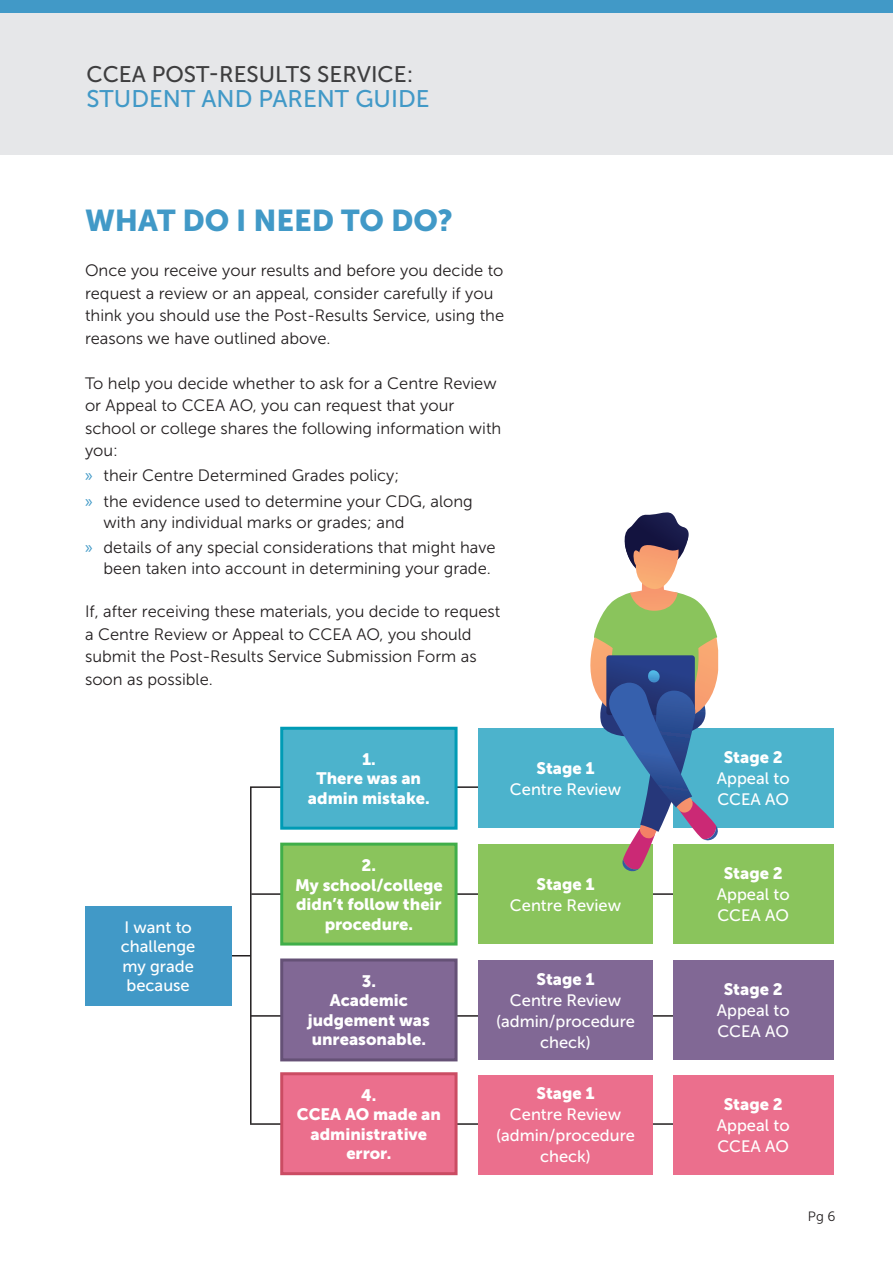
<style>
.page{position:relative;width:893px;height:1263px;background:#fff}
.page>*{position:absolute;margin:0;border:0;box-sizing:border-box;transform-origin:0 0}
.t1{font:30px "Museo Sans 900";color:#4199c7}
.t2{font:24px "Museo Sans 500";color:#4199c7}
.t3{font:22.5px "Museo Sans 500";color:#3e3e3f}
.Body-copy{font:16.5px/22.5px "Museo Sans 300";color:#231f20}
.t4{font:16.5px/19.5px "Museo Sans 900";color:#fff}
.t5{font:16.5px/21px "Museo Sans 500";color:#fff;text-align:center}
.t6{font:13.5px "Museo Sans 300";color:#231f20}
.s1{font-family:"Myriad Pro";font-size:18px;color:#4199c7}
</style>
<div class="page">
<div style="left:0;top:0;width:893px;height:154px;background:#e6e7e9"></div>
<svg style="left:231px;top:955px;width:18px;height:1px"></svg>
<svg style="left:249px;top:786px;width:424px;height:339px"></svg>
<div style="left:0;top:0;width:893px;height:13px;background:#4199c7"></div>
<div style="left:85px;top:906px;width:146px;height:100px;background:#4199c7"></div>
<div style="left:282px;top:728px;width:174px;height:100px;background:#4cb3cc"></div>
<div style="left:280px;top:727px;width:178px;height:103px;border:3px solid #009bb5"></div>
<div style="left:478px;top:728px;width:175px;height:100px;background:#4cb3cc"></div>
<div style="left:673px;top:728px;width:160px;height:100px;background:#4cb3cc"></div>
<div style="left:282px;top:844px;width:174px;height:100px;background:#8ac45c"></div>
<div style="left:280px;top:843px;width:178px;height:102px;border:3px solid #40ae49"></div>
<div style="left:478px;top:844px;width:175px;height:100px;background:#8ac45c"></div>
<div style="left:673px;top:844px;width:160px;height:100px;background:#8ac45c"></div>
<div style="left:282px;top:960px;width:174px;height:100px;background:#816895"></div>
<div style="left:280px;top:958px;width:178px;height:103px;border:3px solid #655176"></div>
<div style="left:282px;top:1074px;width:174px;height:100px;background:#eb6f8d"></div>
<div style="left:280px;top:1072px;width:178px;height:103px;border:3px solid #cb4c63"></div>
<div style="left:478px;top:960px;width:175px;height:100px;background:#816895"></div>
<div style="left:478px;top:1075px;width:175px;height:100px;background:#eb6f8d"></div>
<div style="left:673px;top:960px;width:160px;height:100px;background:#816895"></div>
<div style="left:673px;top:1075px;width:160px;height:100px;background:#eb6f8d"></div>
<svg style="left:574px;top:512px;width:145px;height:359px"></svg>
<p class="t3" style="left:87px;top:62px;width:328px">CCEA POST-RESULTS SERVICE:</p>
<p class="t2" style="left:87px;top:86px;width:345px">STUDENT AND PARENT GUIDE</p>
<p class="t1" style="left:85px;top:203px;width:369px">WHAT DO I NEED TO DO?</p>
<p class="Body-copy" style="left:85px;top:259px;width:421px">Once you receive your results and before you decide to request a review or an appeal, consider carefully if you think you should use the Post-Results Service, using the reasons we have outlined above.</p>
<p class="Body-copy" style="left:85px;top:372px;width:418px">To help you decide whether to ask for a Centre Review or Appeal to CCEA AO, you can request that your school or college shares the following information with you:</p>
<p class="Body-copy" style="left:85px;top:464px;width:316px"><span class="s1">»</span> their Centre Determined Grades policy;</p>
<p class="Body-copy" style="left:104px;top:490px;width:371px;line-height:21px;text-indent:-18px"><span class="s1">»</span> the evidence used to determine your CDG, along with any individual marks or grades; and</p>
<p class="Body-copy" style="left:85px;top:537px;width:412px;line-height:21px;text-align:right"><span class="s1">»</span> details of any special considerations that might have been taken into account in determining your grade.</p>
<p class="Body-copy" style="left:85px;top:600px;width:417px">If, after receiving these materials, you decide to request a Centre Review or Appeal to CCEA AO, you should submit the Post-Results Service Submission Form as soon as possible.</p>
<p class="t5" style="left:124px;top:916px;width:69px">I want to</p>
<p class="t5" style="left:121px;top:936px;width:76px">challenge</p>
<p class="t5" style="left:122px;top:955px;width:73px">my grade</p>
<p class="t5" style="left:127px;top:975px;width:65px">because</p>
<p class="t4" style="left:362px;top:749px;width:15px">1.</p>
<p class="t4" style="left:317px;top:769px;width:106px">There was an</p>
<p class="t4" style="left:308px;top:788px;width:123px">admin mistake.</p>
<p class="t4" style="left:362px;top:855px;width:16px">2.</p>
<p class="t4" style="left:295px;top:875px;width:149px">My school/college didn’t follow their</p>
<p class="t4" style="left:325px;top:914px;width:90px">procedure.</p>
<p class="t4" style="left:362px;top:971px;width:16px">3.</p>
<p class="t4" style="left:330px;top:991px;width:80px">Academic</p>
<p class="t4" style="left:308px;top:1010px;width:123px">judgement was</p>
<p class="t4" style="left:312px;top:1030px;width:116px">unreasonable.</p>
<p class="t4" style="left:361px;top:1085px;width:17px">4.</p>
<p class="t4" style="left:297px;top:1104px;width:145px;text-align:center">CCEA AO made an administrative</p>
<p class="t4" style="left:346px;top:1143px;width:47px">error.</p>
<p class="t4" style="left:536px;top:758px;width:60px">Stage 1</p>
<p class="t5" style="left:510px;top:779px;width:113px">Centre Review</p>
<p class="t4" style="left:536px;top:874px;width:60px">Stage 1</p>
<p class="t5" style="left:510px;top:895px;width:113px">Centre Review</p>
<p class="t4" style="left:536px;top:969px;width:60px">Stage 1</p>
<p class="t5" style="left:510px;top:989px;width:113px">Centre Review</p>
<p class="t5" style="left:496px;top:1010px;width:141px">(admin/procedure check)</p>
<p class="t4" style="left:536px;top:1084px;width:60px">Stage 1</p>
<p class="t5" style="left:510px;top:1104px;width:113px">Centre Review</p>
<p class="t5" style="left:496px;top:1125px;width:141px">(admin/procedure check)</p>
<p class="t4" style="left:724px;top:748px;width:61px">Stage 2</p>
<p class="t5" style="left:717px;top:768px;width:74px">Appeal to</p>
<p class="t5" style="left:717px;top:789px;width:73px">CCEA AO</p>
<p class="t4" style="left:724px;top:864px;width:61px">Stage 2</p>
<p class="t5" style="left:717px;top:884px;width:74px">Appeal to</p>
<p class="t5" style="left:717px;top:905px;width:73px">CCEA AO</p>
<p class="t4" style="left:724px;top:979px;width:61px">Stage 2</p>
<p class="t5" style="left:717px;top:1000px;width:74px">Appeal to</p>
<p class="t5" style="left:717px;top:1021px;width:73px">CCEA AO</p>
<p class="t4" style="left:724px;top:1094px;width:61px">Stage 2</p>
<p class="t5" style="left:717px;top:1115px;width:74px">Appeal to</p>
<p class="t5" style="left:717px;top:1136px;width:73px">CCEA AO</p>
<p class="t6" style="left:808px;top:1209px;width:29px">Pg 6</p>
</div>
